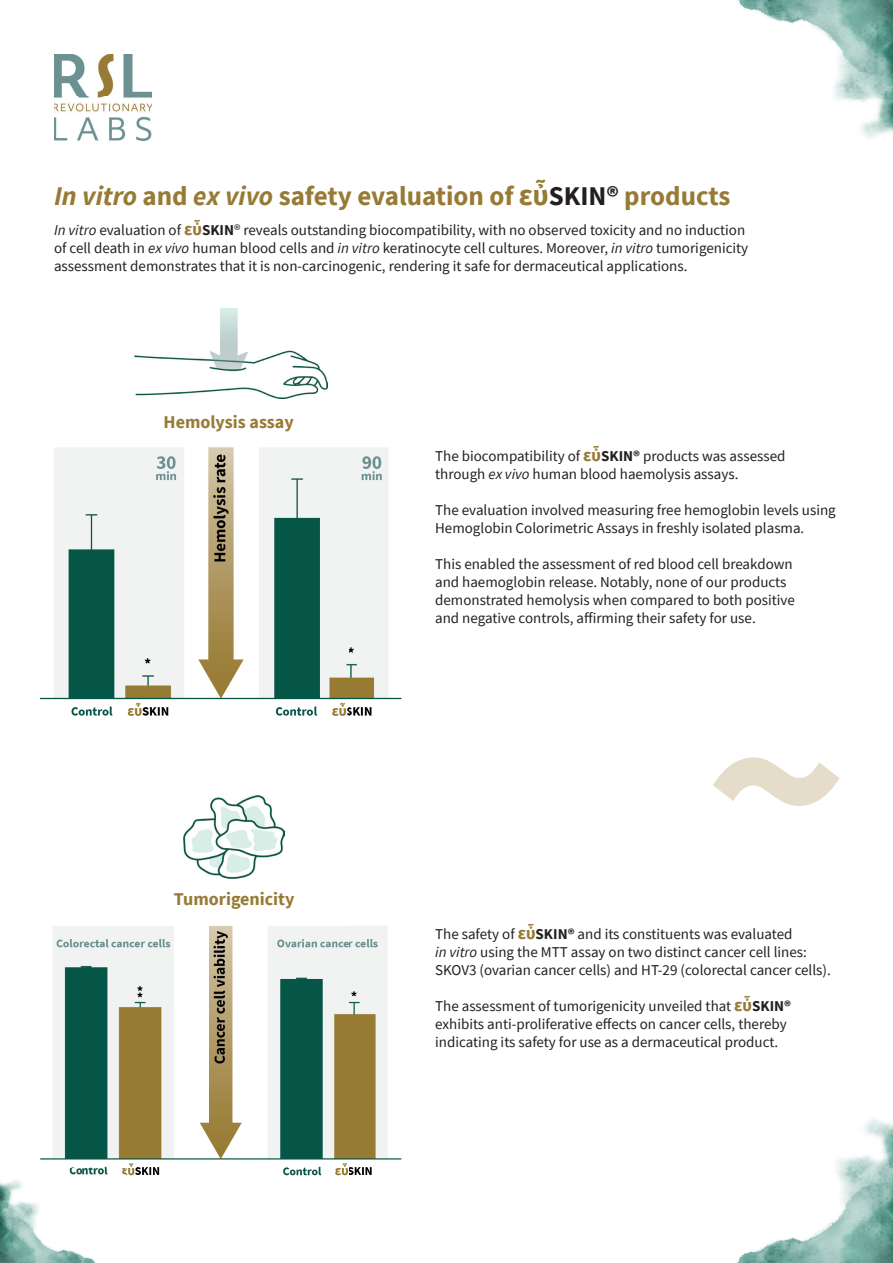
<style>
.page{position:relative;width:893px;height:1263px;background:#fff}
.page>*{position:absolute;margin:0;border:0;box-sizing:border-box;transform-origin:0 0}
.t1{font:700 269.7px "Source Sans Pro";color:#e5ddc9}
.t2{font:700 27px "Source Sans Pro";color:#977b35}
.t3{font:700 18px "Source Sans Pro";color:#977b35}
.t4{font:15px/18px "Source Sans Pro";color:#231f20}
.s1{font-style:italic}
.s2{font-size:30px}
.s3{color:#231f20}
.s4{font-weight:700;font-size:18px;color:#977b35}
.s5{font-weight:700}
</style>
<div class="page">
<img style="left:736px;top:1118px;width:157px;height:145px">
<img style="left:54px;top:54px;width:98px;height:86px">
<img style="left:737px;top:0;width:156px;height:138px">
<img style="left:134px;top:309px;width:193px;height:89px">
<img style="left:183px;top:796px;width:101px;height:82px">
<img style="left:40px;top:448px;width:361px;height:268px">
<img style="left:40px;top:926px;width:361px;height:250px">
<img style="left:0;top:1216px;width:95px;height:47px">
<img style="left:0;top:1180px;width:39px;height:36px">
<img style="left:40px;top:1169px;width:85px;height:7px">
<h2 class="t2" style="left:54px;top:178px;width:678px"><span class="s1">In vitro</span> and <span class="s1">ex vivo</span> safety evaluation of <span class="s2">εὖ</span><span class="s3">SKIN®</span> products</h2>
<p class="t4" style="left:54px;top:221px;width:696px"><span class="s1">In vitro</span> evaluation of <span class="s4">εὖ</span><span class="s5">SKIN</span>® reveals outstanding biocompatibility, with no observed toxicity and no induction of cell death in <span class="s1">ex vivo</span> human blood cells and <span class="s1">in vitro</span> keratinocyte cell cultures. Moreover, <span class="s1">in vitro</span> tumorigenicity assessment demonstrates that it is non-carcinogenic, rendering it safe for dermaceutical applications.</p>
<p class="t3" style="left:164px;top:409px;width:132px">Hemolysis assay</p>
<p class="t3" style="left:174px;top:887px;width:122px">Tumorigenicity</p>
<p class="t4" style="left:435px;top:447px;width:352px">The biocompatibility of <span class="s4">εὖ</span><span class="s5">SKIN®</span> products was assessed through <span class="s1">ex vivo</span> human blood haemolysis assays.</p>
<p class="t4" style="left:435px;top:501px;width:402px">The evaluation involved measuring free hemoglobin levels using<br>Hemoglobin Colorimetric Assays in freshly isolated plasma.</p>
<p class="t4" style="left:435px;top:555px;width:361px">This enabled the assessment of red blood cell breakdown and haemoglobin release. Notably, none of our products demonstrated hemolysis when compared to both positive and negative controls, affirming their safety for use.</p>
<h1 class="t1" style="left:705px;top:598px;width:144px">~</h1>
<p class="t4" style="left:435px;top:925px;width:397px">The safety of <span class="s4">εὖ</span><span class="s5">SKIN®</span> and its constituents was evaluated<br><span class="s1">in vitro</span> using the MTT assay on two distinct cancer cell lines:<br>SKOV3 (ovarian cancer cells) and HT-29 (colorectal cancer cells).</p>
<p class="t4" style="left:435px;top:997px;width:357px">The assessment of tumorigenicity unveiled that <span class="s4">εὖ</span><span class="s5">SKIN® </span>exhibits anti-proliferative effects on cancer cells, thereby indicating its safety for use as a dermaceutical product.</p>
</div>
